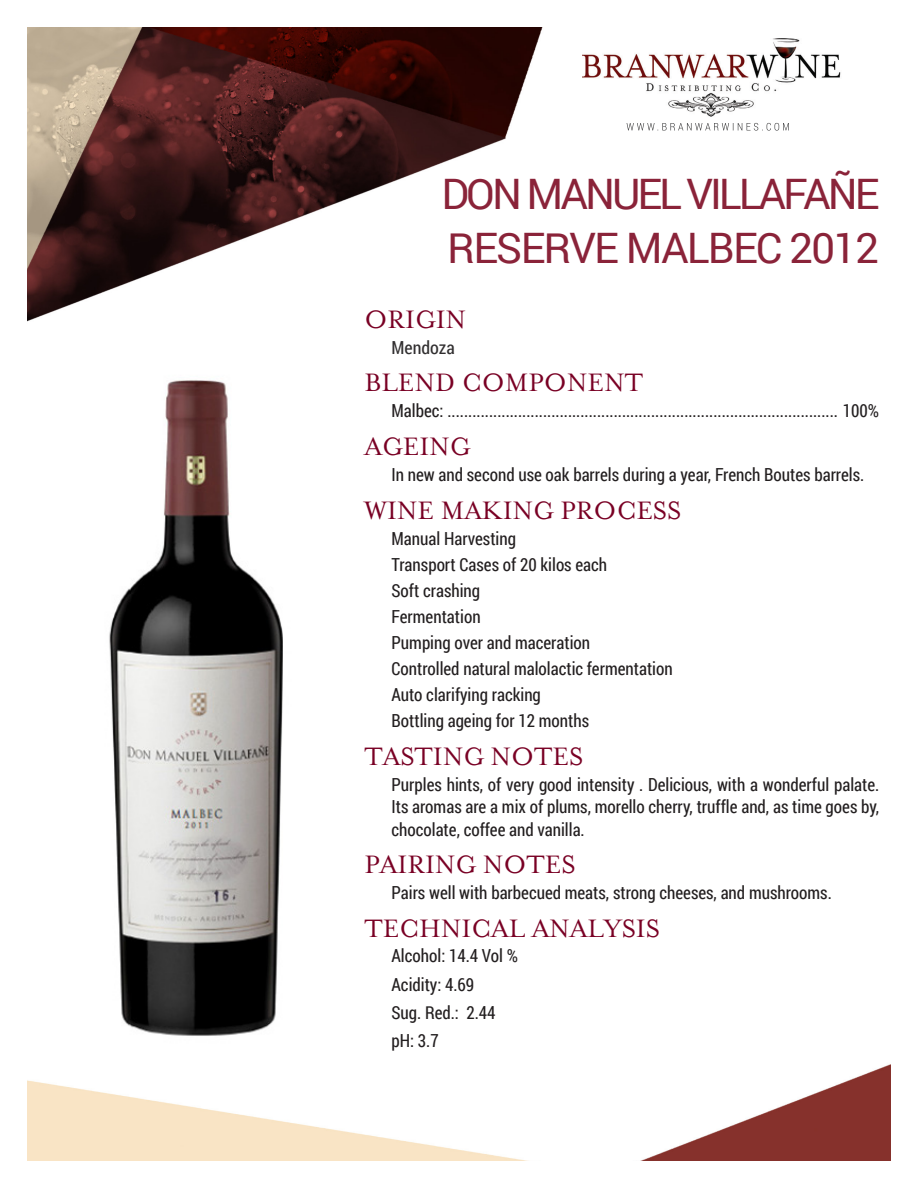
<style>
.page{position:relative;width:918px;height:1188px;background:#fff}
.page>*{position:absolute;margin:0;border:0;box-sizing:border-box;transform-origin:0 0}
.t1{font:42px/54px "Roboto";letter-spacing:-.06em;color:#8a2339}
.Paragraph_Text{font:28.5px "Mrs Eaves Roman";color:#790024}
.Paragraph_Text-2{font:18px/22.5px "Roboto Condensed";color:#231f20;text-align:justify;scale:.95 1}
.t2{font:18px "Roboto Condensed";color:#312f30}
</style>
<div class="page">
<img style="left:27px;top:27px;width:864px;height:1134px">
<img style="left:583px;top:39px;width:258px;height:80px">
<svg style="left:627px;top:123px;width:162px;height:8px"></svg>
<img style="left:81px;top:324px;width:217px;height:755px">
<p class="t1" style="left:442px;top:166px;width:439px">DON MANUEL VILLAFAÑE<br>RESERVE MALBEC 2012</p>
<p class="Paragraph_Text" style="left:364px;top:304px;width:103px">ORIGIN</p>
<p class="t2" style="left:392px;top:335px;width:65px">Mendoza</p>
<p class="Paragraph_Text" style="left:364px;top:367px;width:280px">BLEND COMPONENT</p>
<p class="Paragraph_Text-2" style="left:392px;top:399px;width:515px">Malbec: .............................................................................................. 100%</p>
<p class="Paragraph_Text" style="left:364px;top:431px;width:108px">AGEING</p>
<p class="Paragraph_Text-2" style="left:392px;top:463px;width:499px">In new and second use oak barrels during a year, French Boutes barrels.</p>
<p class="Paragraph_Text" style="left:364px;top:495px;width:318px">WINE MAKING PROCESS</p>
<p class="Paragraph_Text-2" style="left:392px;top:527px;width:133px">Manual Harvesting</p>
<p class="Paragraph_Text-2" style="left:392px;top:553px;width:229px">Transport Cases of 20 kilos each</p>
<p class="Paragraph_Text-2" style="left:392px;top:579px;width:95px">Soft crashing</p>
<p class="Paragraph_Text-2" style="left:392px;top:605px;width:95px">Fermentation</p>
<p class="Paragraph_Text-2" style="left:392px;top:631px;width:211px">Pumping over and maceration</p>
<p class="Paragraph_Text-2" style="left:392px;top:657px;width:298px">Controlled natural malolactic fermentation</p>
<p class="Paragraph_Text-2" style="left:392px;top:683px;width:159px">Auto clarifying racking</p>
<p class="Paragraph_Text-2" style="left:392px;top:709px;width:210px">Bottling ageing for 12 months</p>
<p class="Paragraph_Text" style="left:364px;top:741px;width:220px">TASTING NOTES</p>
<p class="Paragraph_Text-2" style="left:392px;top:772px;width:515px">Purples hints, of very good intensity . Delicious, with a wonderful palate.<br>Its aromas are a mix of plums, morello cherry, truffle and, as time goes by, chocolate, coffee and vanilla.</p>
<p class="Paragraph_Text" style="left:364px;top:849px;width:213px">PAIRING NOTES</p>
<p class="Paragraph_Text-2" style="left:392px;top:881px;width:465px">Pairs well with barbecued meats, strong cheeses, and mushrooms.</p>
<p class="Paragraph_Text" style="left:364px;top:913px;width:297px">TECHNICAL ANALYSIS</p>
<p class="Paragraph_Text-2" style="left:392px;top:944px;width:135px">Alcohol: 14.4 Vol %</p>
<p class="Paragraph_Text-2" style="left:392px;top:972px;width:89px">Acidity: 4.69</p>
<p class="Paragraph_Text-2" style="left:392px;top:1001px;width:111px">Sug. Red.: 2.44</p>
<p class="Paragraph_Text-2" style="left:392px;top:1029px;width:51px">pH: 3.7</p>
</div>
